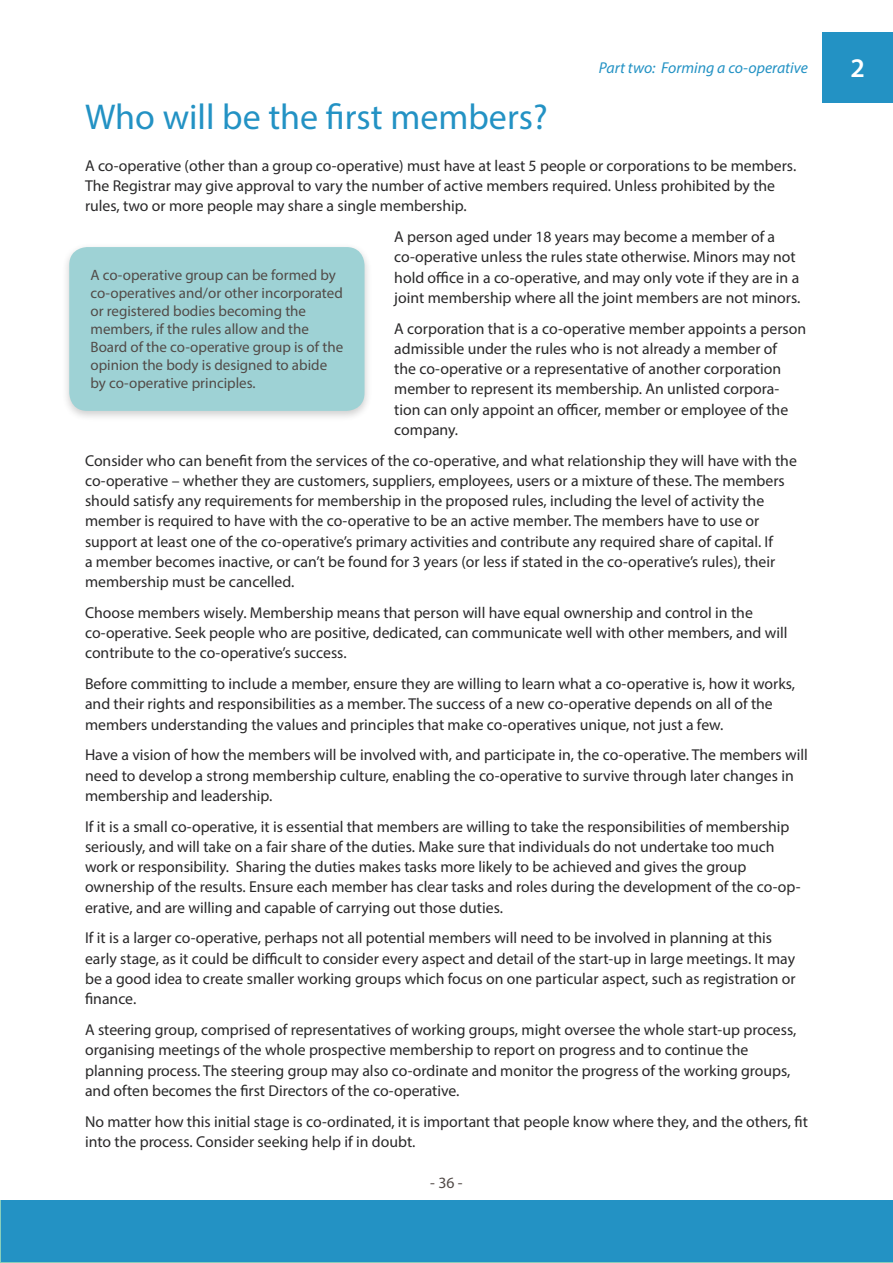
<style>
.page{position:relative;width:893px;height:1263px;background:#fff}
.page>*{position:absolute;margin:0;border:0;box-sizing:border-box;transform-origin:0 0}
.t1{font:36px "Myriad Pro";color:#2392c4}
.t2{font:600 27px "Myriad Pro";color:#fff}
.t3{font:15.75px/20.2px "Myriad Pro";color:#292829}
.t4{font:italic 15.75px "Myriad Pro";color:#2392c4}
.t5{font:15.75px "Myriad Pro";color:#524b48}
.t6{font:15px/18px "Myriad Pro";color:#524b48}
</style>
<div class="page">
<div style="left:1px;top:1200px;width:891px;height:62px;background:#2392c4"></div>
<div style="left:823px;top:32px;width:70px;height:70px;background:#2392c4"></div>
<div style="left:61px;top:242px;width:312px;height:180px;background:#000;opacity:.2"></div>
<div style="left:69px;top:247px;width:296px;height:164px;background:#9ed2d5;border-radius:18px"></div>
<p class="t4" style="left:599px;top:58px;width:211px">Part two: Forming a co-operative</p>
<h2 class="t2" style="left:851px;top:51px;width:16px">2</h2>
<h1 class="t1" style="left:85px;top:95px;width:464px">Who will be the first members?</h1>
<p class="t3" style="left:85px;top:155px;width:713px">A co-operative (other than a group co-operative) must have at least 5 people or corporations to be members.<br>The Registrar may give approval to vary the number of active members required. Unless prohibited by the rules, two or more people may share a single membership.</p>
<p class="t3" style="left:394px;top:226px;width:408px">A person aged under 18 years may become a member of a co-operative unless the rules state otherwise. Minors may not hold office in a co-operative, and may only vote if they are in a joint membership where all the joint members are not minors.</p>
<p class="t3" style="left:394px;top:318px;width:413px">A corporation that is a co-operative member appoints a person admissible under the rules who is not already a member of<br>the co-operative or a representative of another corporation member to represent its membership. An unlisted corpora&shy;tion can only appoint an officer, member or employee of the company.</p>
<p class="t3" style="left:85px;top:450px;width:713px">Consider who can benefit from the services of the co-operative, and what relationship they will have with the co-operative – whether they are customers, suppliers, employees, users or a mixture of these. The members should satisfy any requirements for membership in the proposed rules, including the level of activity the member is required to have with the co-operative to be an active member. The members have to use or support at least one of the co-operative’s primary activities and contribute any required share of capital. If<br>a member becomes inactive, or can’t be found for 3 years (or less if stated in the co-operative’s rules), their membership must be cancelled.</p>
<p class="t3" style="left:85px;top:602px;width:704px">Choose members wisely. Membership means that person will have equal ownership and control in the co-operative. Seek people who are positive, dedicated, can communicate well with other members, and will contribute to the co-operative’s success.</p>
<p class="t3" style="left:85px;top:673px;width:712px">Before committing to include a member, ensure they are willing to learn what a co-operative is, how it works, and their rights and responsibilities as a member. The success of a new co-operative depends on all of the members understanding the values and principles that make co-operatives unique, not just a few.</p>
<p class="t3" style="left:85px;top:745px;width:724px">Have a vision of how the members will be involved with, and participate in, the co-operative. The members will need to develop a strong membership culture, enabling the co-operative to survive through later changes in membership and leadership.</p>
<p class="t3" style="left:85px;top:816px;width:717px">If it is a small co-operative, it is essential that members are willing to take the responsibilities of membership seriously, and will take on a fair share of the duties. Make sure that individuals do not undertake too much work or responsibility. Sharing the duties makes tasks more likely to be achieved and gives the group ownership of the results. Ensure each member has clear tasks and roles during the development of the co-op&shy;erative, and are willing and capable of carrying out those duties.</p>
<p class="t3" style="left:85px;top:928px;width:712px">If it is a larger co-operative, perhaps not all potential members will need to be involved in planning at this early stage, as it could be difficult to consider every aspect and detail of the start-up in large meetings. It may be a good idea to create smaller working groups which focus on one particular aspect, such as registration or finance.</p>
<p class="t3" style="left:85px;top:1019px;width:713px">A steering group, comprised of representatives of working groups, might oversee the whole start-up process, organising meetings of the whole prospective membership to report on progress and to continue the planning process. The steering group may also co-ordinate and monitor the progress of the working groups, and often becomes the first Directors of the co-operative.</p>
<p class="t3" style="left:85px;top:1111px;width:724px">No matter how this initial stage is co-ordinated, it is important that people know where they, and the others, fit into the process. Consider seeking help if in doubt.</p>
<p class="t6" style="left:91px;top:265px;width:254px">A co-operative group can be formed by co-operatives and/or other incorporated or registered bodies becoming the members, if the rules allow and the Board of the co-operative group is of the opinion the body is designed to abide by co-operative principles.</p>
<p class="t5" style="left:430px;top:1173px;width:34px">- 36 -</p>
</div>
